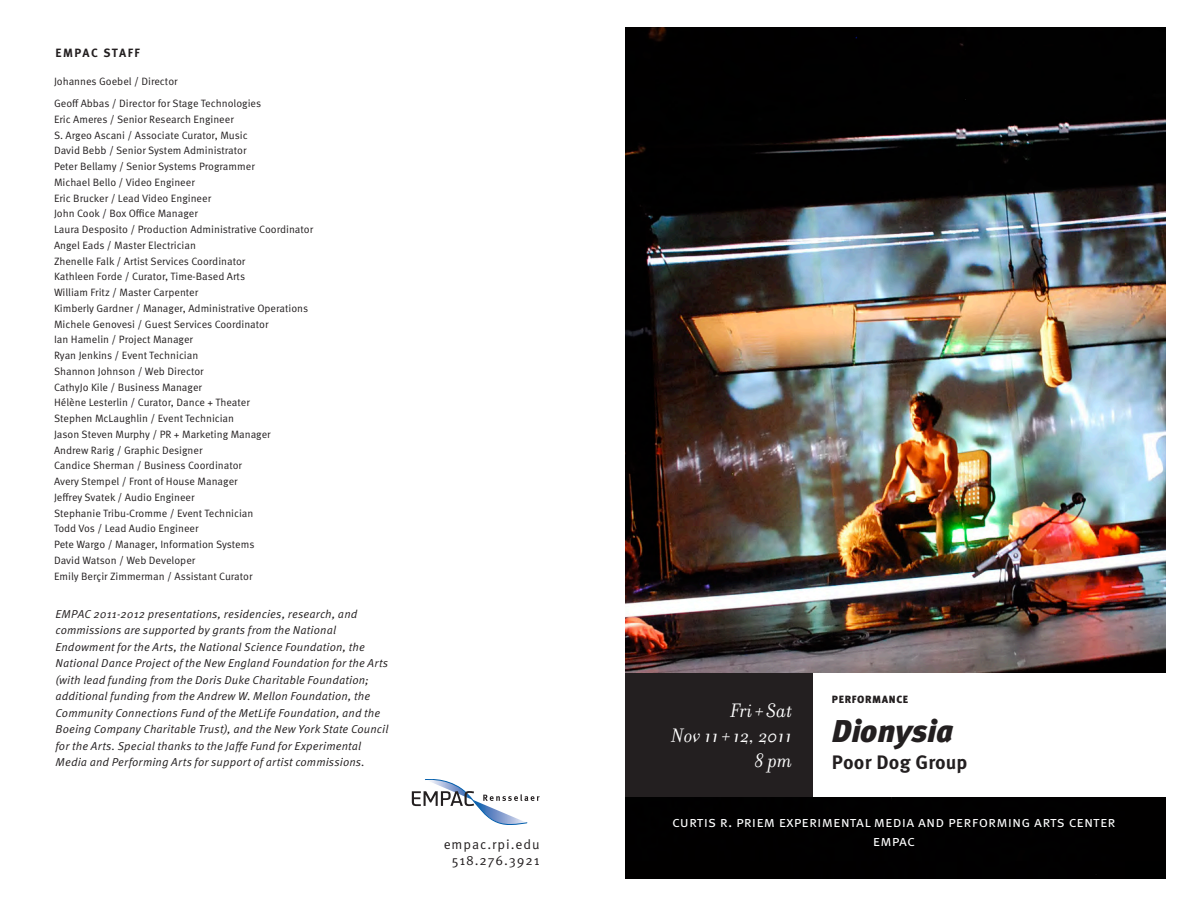
<style>
.page{position:relative;width:1188px;height:918px;background:#fff}
.page>*{position:absolute;margin:0;border:0;box-sizing:border-box;transform-origin:0 0}
.t1{font:italic 900 31.5px "Meta Pro";letter-spacing:-.01em;color:#231f20}
.t2{font:italic 21px "Filosofia";letter-spacing:.01em;color:#fff}
.t3{font:700 19.5px "Meta Pro";letter-spacing:.01em;color:#231f20}
.t4{font:15px "Meta Pro Norm";letter-spacing:.01em;color:#fff}
.t5{font:13.5px "Meta Pro Norm";letter-spacing:.06em;color:#231f20}
.t6{font:700 12px "Meta Pro";letter-spacing:.125em;color:#231f20}
.t7{font:11.55px/16.5px "Meta Pro Norm Ita";letter-spacing:.01em;color:#231f20}
.t8{font:10.65px "Meta Pro Norm";color:#231f20}
.t9{font:900 10.5px "Meta Pro";letter-spacing:.06em;color:#231f20}
</style>
<div class="page">
<img style="left:625px;top:27px;width:540px;height:851px">
<div style="left:813px;top:673px;width:360px;height:123px;background:#fff"></div>
<div style="left:625px;top:673px;width:188px;height:123px;background:#231f20"></div>
<svg style="left:412px;top:779px;width:128px;height:46px"></svg>
<p class="t6" style="left:56px;top:44px;width:86px">EMPAC STAFF</p>
<p class="t8" style="left:54px;top:73px;width:125px">Johannes Goebel / Director</p>
<p class="t8" style="left:54px;top:95px;width:209px">Geoff Abbas / Director for Stage Technologies</p>
<p class="t8" style="left:54px;top:111px;width:181px">Eric Ameres / Senior Research Engineer</p>
<p class="t8" style="left:54px;top:127px;width:195px">S. Argeo Ascani / Associate Curator, Music</p>
<p class="t8" style="left:54px;top:143px;width:194px">David Bebb / Senior System Administrator</p>
<p class="t8" style="left:54px;top:158px;width:202px">Peter Bellamy / Senior Systems Programmer</p>
<p class="t8" style="left:54px;top:174px;width:142px">Michael Bello / Video Engineer</p>
<p class="t8" style="left:54px;top:190px;width:159px">Eric Brucker / Lead Video Engineer</p>
<p class="t8" style="left:54px;top:206px;width:146px">John Cook / Box Office Manager</p>
<p class="t8" style="left:54px;top:221px;width:261px">Laura Desposito / Production Administrative Coordinator</p>
<p class="t8" style="left:54px;top:237px;width:143px">Angel Eads / Master Electrician</p>
<p class="t8" style="left:54px;top:253px;width:193px">Zhenelle Falk / Artist Services Coordinator</p>
<p class="t8" style="left:54px;top:269px;width:193px">Kathleen Forde / Curator, Time-Based Arts</p>
<p class="t8" style="left:54px;top:284px;width:146px">William Fritz / Master Carpenter</p>
<p class="t8" style="left:54px;top:300px;width:256px">Kimberly Gardner / Manager, Administrative Operations</p>
<p class="t8" style="left:54px;top:316px;width:216px">Michele Genovesi / Guest Services Coordinator</p>
<p class="t8" style="left:54px;top:332px;width:141px">Ian Hamelin / Project Manager</p>
<p class="t8" style="left:54px;top:347px;width:146px">Ryan Jenkins / Event Technician</p>
<p class="t8" style="left:54px;top:363px;width:151px">Shannon Johnson / Web Director</p>
<p class="t8" style="left:54px;top:379px;width:150px">CathyJo Kile / Business Manager</p>
<p class="t8" style="left:54px;top:395px;width:198px">Hélène Lesterlin / Curator, Dance + Theater</p>
<p class="t8" style="left:54px;top:410px;width:182px">Stephen McLaughlin / Event Technician</p>
<p class="t8" style="left:54px;top:426px;width:218px">Jason Steven Murphy / PR + Marketing Manager</p>
<p class="t8" style="left:54px;top:442px;width:150px">Andrew Rarig / Graphic Designer</p>
<p class="t8" style="left:54px;top:458px;width:190px">Candice Sherman / Business Coordinator</p>
<p class="t8" style="left:54px;top:473px;width:185px">Avery Stempel / Front of House Manager</p>
<p class="t8" style="left:54px;top:489px;width:142px">Jeffrey Svatek / Audio Engineer</p>
<p class="t8" style="left:54px;top:505px;width:201px">Stephanie Tribu-Cromme / Event Technician</p>
<p class="t8" style="left:54px;top:521px;width:146px">Todd Vos / Lead Audio Engineer</p>
<p class="t8" style="left:54px;top:536px;width:202px">Pete Wargo / Manager, Information Systems</p>
<p class="t8" style="left:54px;top:552px;width:143px">David Watson / Web Developer</p>
<p class="t8" style="left:54px;top:568px;width:200px">Emily Berçir Zimmerman / Assistant Curator</p>
<p class="t7" style="left:56px;top:605px;width:334px">EMPAC 2011-2012 presentations, residencies, research, and commissions are supported by grants from the National Endowment for the Arts, the National Science Foundation, the National Dance Project of the New England Foundation for the Arts (with lead funding from the Doris Duke Charitable Foundation; additional funding from the Andrew W. Mellon Foundation, the Community Connections Fund of the MetLife Foundation, and the Boeing Company Charitable Trust), and the New York State Council for the Arts. Special thanks to the Jaffe Fund for Experimental Media and Performing Arts for support of artist commissions.</p>
<p class="t5" style="left:444px;top:834px;width:97px">empac.rpi.edu</p>
<p class="t5" style="left:452px;top:850px;width:89px">518.276.3921</p>
<p class="t2" style="left:731px;top:699px;width:64px">Fri+Sat</p>
<p class="t2" style="left:672px;top:724px;width:123px">Nov 11+12, 2011</p>
<p class="t2" style="left:755px;top:749px;width:39px">8 pm</p>
<p class="t9" style="left:832px;top:691px;width:78px">PERFORMANCE</p>
<p class="t1" style="left:832px;top:706px;width:123px">Dionysia</p>
<p class="t3" style="left:832px;top:747px;width:137px">Poor Dog Group</p>
<p class="t4" style="left:672px;top:810px;width:445px">curtis r. priem experimental media and performing arts center</p>
<p class="t4" style="left:873px;top:830px;width:43px">empac</p>
</div>
